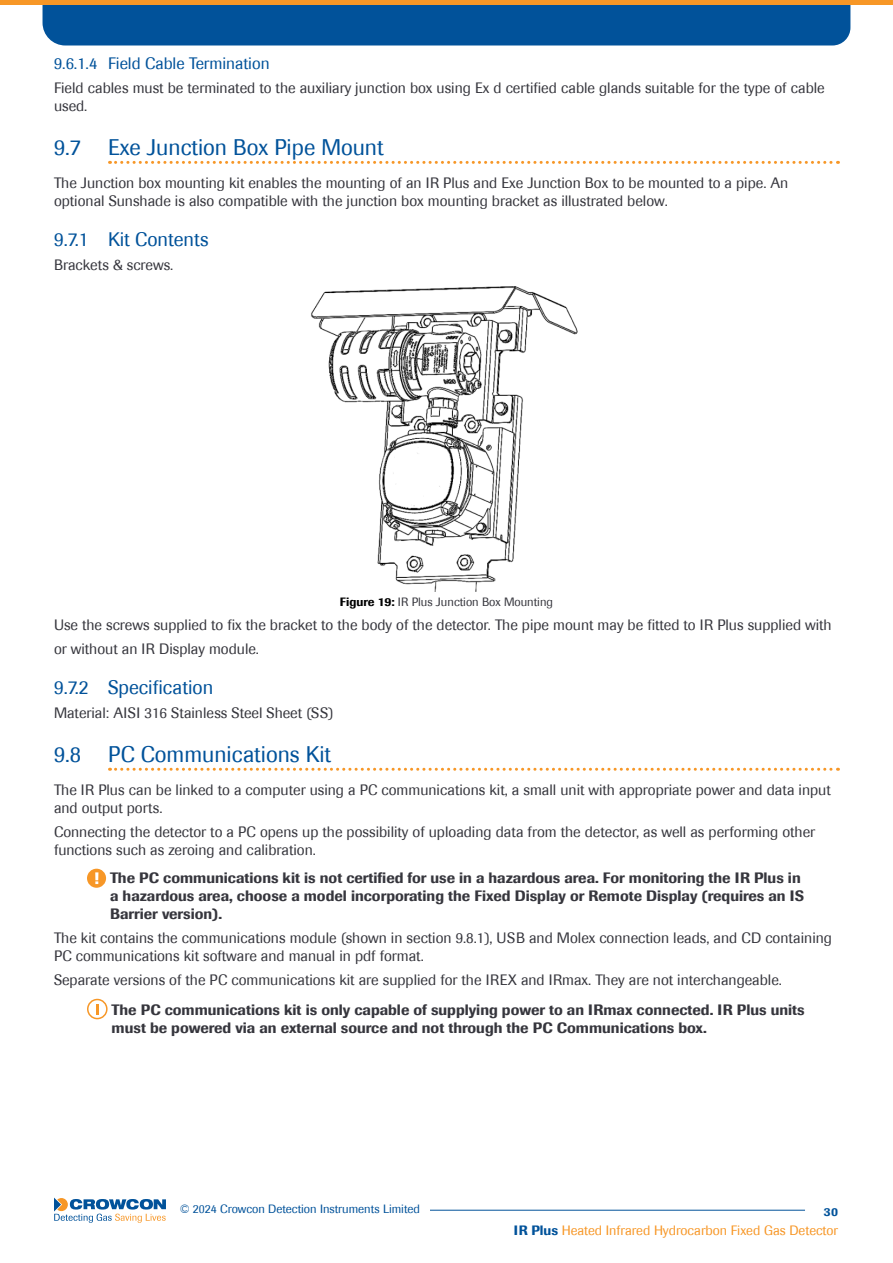
<style>
.page{position:relative;width:893px;height:1263px;background:#fff}
.page>*{position:absolute;margin:0;border:0;box-sizing:border-box;transform-origin:0 0}
.t1{font:22.5px "Imago";color:#01529a}
.t2{font:19.5px "Imago";color:#01529a}
.t3{font:16.5px "Imago";color:#01529a}
.Body_text{font:15px/18px "Imago";color:#36363d}
.information{font:500 15px/18px "Imago";color:#36363d}
.t4{font:13.5px "Imago";color:#f79727}
.t5{font:12px "Imago";color:#01529a}
.t6{font:12px "Imago";color:#36363d}
.t7{font:500 12px "Imago";color:#01529a}
.s1{font-weight:500;color:#000}
.s2{font-weight:500;color:#01529a}
</style>
<div class="page">
<hr style="left:430px;top:1210px;width:375px;height:1px;background:#01529a">
<svg style="left:54px;top:1197px;width:112px;height:26px"></svg>
<div style="left:43px;top:4px;width:807px;height:41px;background:#01529a"></div>
<hr style="left:0;top:0;width:893px;height:4px;background:#f79727">
<svg style="left:110px;top:161px;width:728px;height:3px"></svg>
<svg style="left:110px;top:768px;width:728px;height:3px"></svg>
<img style="left:311px;top:286px;width:267px;height:306px">
<div style="left:87px;top:869px;width:19px;height:19px;background:#f79727;border-radius:50%"></div>
<svg style="left:95px;top:872px;width:3px;height:12px"></svg>
<div style="left:87px;top:999px;width:21px;height:20px;border:2px solid #f79727;border-radius:50%"></div>
<svg style="left:96px;top:1004px;width:3px;height:10px"></svg>
<p class="t3" style="left:54px;top:54px;width:217px">9.6.1.4 Field Cable Termination</p>
<p class="Body_text" style="left:54px;top:79px;width:772px">Field cables must be terminated to the auxiliary junction box using Ex d certified cable glands suitable for the type of cable used.</p>
<p class="t1" style="left:54px;top:134px;width:331px">9.7 Exe Junction Box Pipe Mount</p>
<p class="Body_text" style="left:54px;top:174px;width:736px">The Junction box mounting kit enables the mounting of an IR Plus and Exe Junction Box to be mounted to a pipe. An optional Sunshade is also compatible with the junction box mounting bracket as illustrated below.</p>
<p class="t2" style="left:54px;top:228px;width:156px">9.7.1 Kit Contents</p>
<p class="Body_text" style="left:54px;top:256px;width:121px">Brackets &amp; screws.</p>
<p class="t6" style="left:340px;top:595px;width:215px"><span class="s1">Figure 19:</span> IR Plus Junction Box Mounting</p>
<p class="Body_text" style="left:54px;top:616px;width:779px">Use the screws supplied to fix the bracket to the body of the detector. The pipe mount may be fitted to IR Plus supplied with</p>
<p class="Body_text" style="left:54px;top:640px;width:207px">or without an IR Display module.</p>
<p class="t2" style="left:54px;top:676px;width:161px">9.7.2 Specification</p>
<p class="Body_text" style="left:54px;top:704px;width:281px">Material: AISI 316 Stainless Steel Sheet (SS)</p>
<p class="t1" style="left:54px;top:741px;width:279px">9.8 PC Communications Kit</p>
<p class="Body_text" style="left:54px;top:781px;width:778px">The IR Plus can be linked to a computer using a PC communications kit, a small unit with appropriate power and data input and output ports.</p>
<p class="Body_text" style="left:54px;top:823px;width:763px">Connecting the detector to a PC opens up the possibility of uploading data from the detector, as well as performing other functions such as zeroing and calibration.</p>
<p class="information" style="left:110px;top:869px;width:695px">The PC communications kit is not certified for use in a hazardous area. For monitoring the IR Plus in a hazardous area, choose a model incorporating the Fixed Display or Remote Display (requires an IS<br>Barrier version).</p>
<p class="Body_text" style="left:54px;top:929px;width:779px">The kit contains the communications module (shown in section 9.8.1), USB and Molex connection leads, and CD containing<br>PC communications kit software and manual in pdf format.</p>
<p class="Body_text" style="left:54px;top:971px;width:729px">Separate versions of the PC communications kit are supplied for the IREX and IRmax. They are not interchangeable.</p>
<p class="information" style="left:112px;top:1000px;width:695px">The PC communications kit is only capable of supplying power to an IRmax connected. IR Plus units must be powered via an external source and not through the PC Communications box.</p>
<p class="t5" style="left:180px;top:1202px;width:242px">© 2024 Crowcon Detection Instruments Limited</p>
<p class="t7" style="left:824px;top:1204px;width:16px">30</p>
<p class="t4" style="left:514px;top:1222px;width:326px"><span class="s2">IR Plus</span> Heated Infrared Hydrocarbon Fixed Gas Detector</p>
</div>
